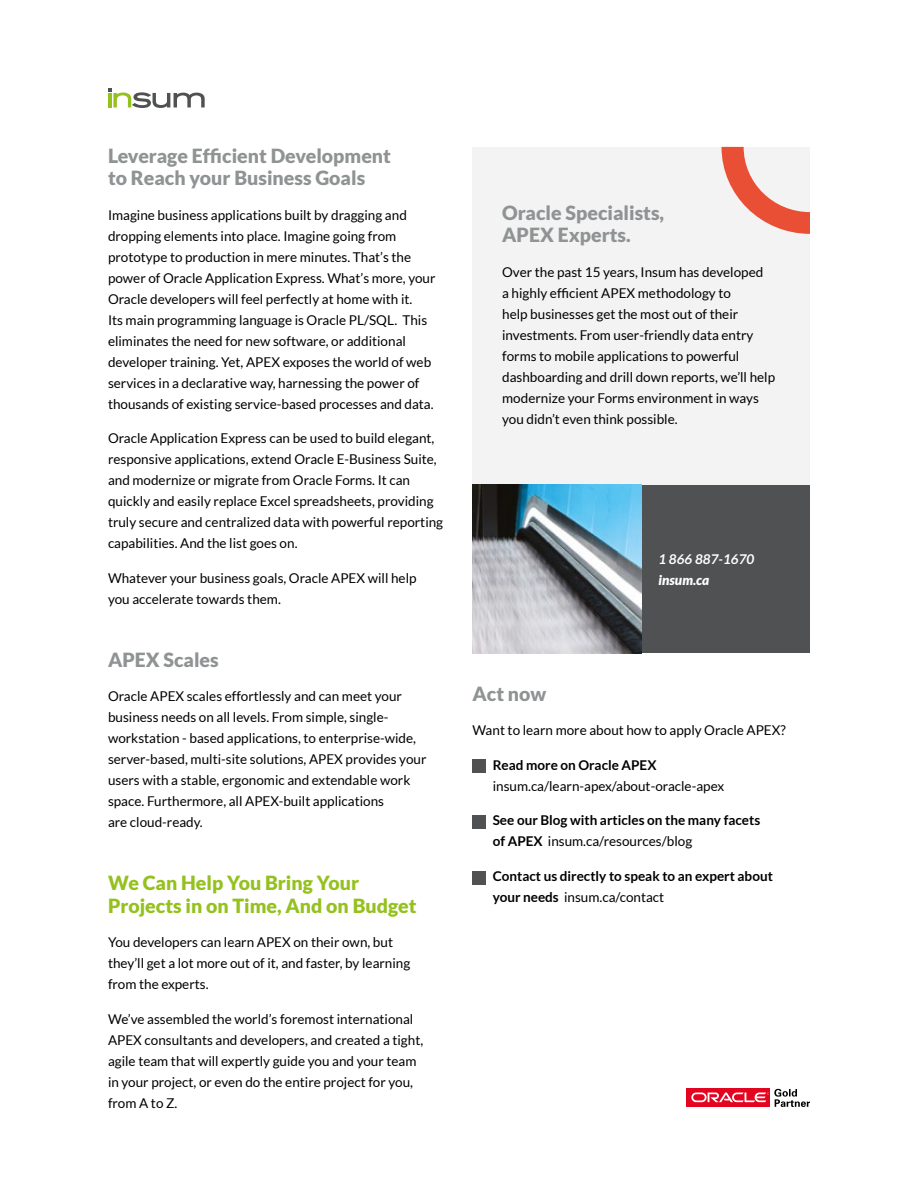
<style>
.page{position:relative;width:918px;height:1188px;background:#fff}
.page>*{position:absolute;margin:0;border:0;box-sizing:border-box;transform-origin:0 0}
.t1{font:900 19.5px/22.5px "Lato";color:#909394}
.t2{font:900 19.5px/22.5px "Lato";color:#95c11f}
.t3{font:13.5px/21px "Lato";color:#000}
.t4{font:700 13.5px/21px "Lato";color:#000}
.t5{font:italic 700 13.5px "Lato";color:#fff}
.t6{font:italic 900 13.5px "Lato";color:#fff}
.s1{font-weight:400}
</style>
<div class="page">
<div style="left:687px;top:1088px;width:83px;height:19px;background:#e30520"></div>
<svg style="left:691px;top:1089px;width:119px;height:18px"></svg>
<div style="left:641px;top:484px;width:169px;height:169px;background:#505152"></div>
<div style="left:472px;top:147px;width:338px;height:337px;background:#f3f3f4"></div>
<svg style="left:721px;top:147px;width:89px;height:87px"></svg>
<img style="left:472px;top:484px;width:169px;height:169px">
<svg style="left:108px;top:88px;width:97px;height:20px"></svg>
<div style="left:472px;top:759px;width:14px;height:14px;background:#505152"></div>
<div style="left:472px;top:815px;width:14px;height:14px;background:#505152"></div>
<div style="left:472px;top:871px;width:14px;height:14px;background:#505152"></div>
<h1 class="t1" style="left:108px;top:144px;width:285px">Leverage Efficient Development to Reach your Business Goals</h1>
<p class="t3" style="left:108px;top:204px;width:329px">Imagine business applications built by dragging and dropping elements into place. Imagine going from prototype to production in mere minutes. That’s the power of Oracle Application Express. What’s more, your Oracle developers will feel perfectly at home with it.<br>Its main programming language is Oracle PL/SQL. This eliminates the need for new software, or additional developer training. Yet, APEX exposes the world of web services in a declarative way, harnessing the power of thousands of existing service-based processes and data.</p>
<p class="t3" style="left:108px;top:428px;width:337px">Oracle Application Express can be used to build elegant, responsive applications, extend Oracle E-Business Suite, and modernize or migrate from Oracle Forms. It can quickly and easily replace Excel spreadsheets, providing truly secure and centralized data with powerful reporting capabilities. And the list goes on.</p>
<p class="t3" style="left:108px;top:567px;width:310px">Whatever your business goals, Oracle APEX will help you accelerate towards them.</p>
<h1 class="t1" style="left:108px;top:648px;width:112px">APEX Scales</h1>
<p class="t3" style="left:108px;top:686px;width:320px">Oracle APEX scales effortlessly and can meet your business needs on all levels. From simple, single&shy;workstation - based applications, to enterprise-wide, server-based, multi-site solutions, APEX provides your users with a stable, ergonomic and extendable work space. Furthermore, all APEX-built applications<br>are cloud-ready.</p>
<h1 class="t2" style="left:108px;top:871px;width:310px">We Can Help You Bring Your<br>Projects in on Time, And on Budget</h1>
<p class="t3" style="left:108px;top:932px;width:304px">You developers can learn APEX on their own, but they’ll get a lot more out of it, and faster, by learning from the experts.</p>
<p class="t3" style="left:108px;top:1008px;width:317px">We’ve assembled the world’s foremost international APEX consultants and developers, and created a tight, agile team that will expertly guide you and your team in your project, or even do the entire project for you, from A to Z.</p>
<h1 class="t1" style="left:502px;top:201px;width:164px">Oracle Specialists,<br>APEX Experts.</h1>
<p class="t3" style="left:502px;top:261px;width:275px">Over the past 15 years, Insum has developed<br>a highly efficient APEX methodology to<br>help businesses get the most out of their investments. From user-friendly data entry forms to mobile applications to powerful dashboarding and drill down reports, we’ll help modernize your Forms environment in ways you didn’t even think possible.</p>
<p class="t5" style="left:659px;top:551px;width:97px">1 866 887-1670</p>
<p class="t6" style="left:659px;top:572px;width:52px">insum.ca</p>
<h1 class="t1" style="left:472px;top:682px;width:75px">Act now</h1>
<p class="t3" style="left:472px;top:720px;width:315px">Want to learn more about how to apply Oracle APEX?</p>
<p class="t4" style="left:493px;top:754px;width:165px">Read more on Oracle APEX</p>
<p class="t3" style="left:493px;top:776px;width:233px">insum.ca/learn-apex/about-oracle-apex</p>
<p class="t4" style="left:493px;top:810px;width:269px">See our Blog with articles on the many facets of APEX <span class="s1">insum.ca/resources/blog</span></p>
<p class="t4" style="left:493px;top:865px;width:282px">Contact us directly to speak to an expert about your needs <span class="s1">insum.ca/contact</span></p>
</div>
